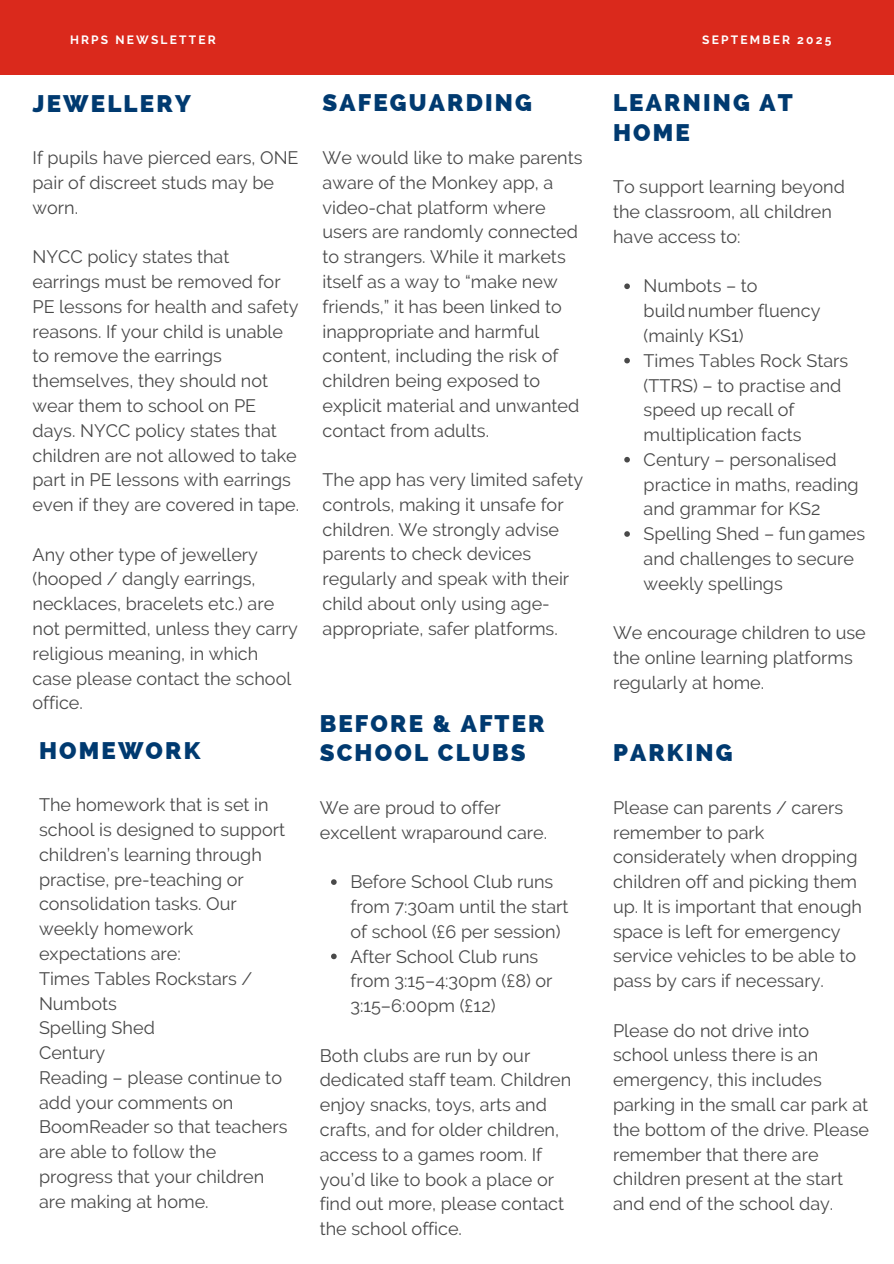
<style>
.page{position:relative;width:894px;height:1264px;background:#fff}
.page>*{position:absolute;margin:0;border:0;box-sizing:border-box;transform-origin:0 0}
.t1{font:800 24px/29.2px "Raleway";letter-spacing:.09em;color:#003a70}
.t2{font:18px/24.8px "Raleway";color:#494949}
.t3{font:700 12px "Raleway";letter-spacing:.18em;color:#fff}
</style>
<div class="page">
<svg style="left:624px;top:283px;width:5px;height:6px"></svg>
<svg style="left:624px;top:358px;width:5px;height:5px"></svg>
<svg style="left:624px;top:457px;width:5px;height:5px"></svg>
<svg style="left:624px;top:531px;width:5px;height:6px"></svg>
<svg style="left:331px;top:879px;width:5px;height:5px"></svg>
<svg style="left:331px;top:953px;width:5px;height:6px"></svg>
<div style="left:0;top:0;width:893px;height:74px;background:#da291c"></div>
<p class="t3" style="left:70px;top:33px;width:147px">HRPS NEWSLETTER</p>
<p class="t3" style="left:702px;top:33px;width:130px">SEPTEMBER 2025</p>
<h1 class="t1" style="left:33px;top:88px;width:160px">JEWELLERY</h1>
<p class="t2" style="left:33px;top:146px;width:267px">If pupils have pierced ears, ONE pair of discreet studs may be worn.</p>
<p class="t2" style="left:33px;top:245px;width:268px">NYCC policy states that earrings must be removed for<br>PE lessons for health and safety reasons. If your child is unable to remove the earrings themselves, they should not wear them to school on PE days. NYCC policy states that children are not allowed to take part in PE lessons with earrings even if they are covered in tape.</p>
<p class="t2" style="left:33px;top:542px;width:267px">Any other type of jewellery (hooped / dangly earrings, necklaces, bracelets etc.) are not permitted, unless they carry religious meaning, in which case please contact the school office.</p>
<h1 class="t1" style="left:39px;top:735px;width:163px">HOMEWORK</h1>
<p class="t2" style="left:39px;top:792px;width:250px">The homework that is set in school is designed to support children’s learning through practise, pre-teaching or consolidation tasks. Our weekly homework expectations are:<br>Times Tables Rockstars /<br>Numbots<br>Spelling Shed<br>Century<br>Reading – please continue to add your comments on<br>BoomReader so that teachers are able to follow the progress that your children are making at home.</p>
<h1 class="t1" style="left:322px;top:88px;width:211px">SAFEGUARDING</h1>
<p class="t2" style="left:322px;top:145px;width:261px">We would like to make parents aware of the Monkey app, a video-chat platform where users are randomly connected to strangers. While it markets itself as a way to “make new friends,” it has been linked to inappropriate and harmful content, including the risk of children being exposed to explicit material and unwanted contact from adults.</p>
<p class="t2" style="left:322px;top:467px;width:262px">The app has very limited safety controls, making it unsafe for children. We strongly advise parents to check devices regularly and speak with their child about only using age&shy;appropriate, safer platforms.</p>
<h1 class="t1" style="left:320px;top:709px;width:226px">BEFORE &amp; AFTER<br>SCHOOL CLUBS</h1>
<p class="t2" style="left:320px;top:795px;width:229px">We are proud to offer excellent wraparound care.</p>
<p class="t2" style="left:350px;top:869px;width:220px">Before School Club runs from 7:30am until the start of school (£6 per session)<br>After School Club runs from 3:15–4:30pm (£8) or<br>3:15–6:00pm (£12)</p>
<p class="t2" style="left:320px;top:1042px;width:253px">Both clubs are run by our dedicated staff team. Children enjoy snacks, toys, arts and crafts, and for older children, access to a games room. If you’d like to book a place or find out more, please contact the school office.</p>
<h1 class="t1" style="left:613px;top:88px;width:181px">LEARNING AT<br>HOME</h1>
<p class="t2" style="left:613px;top:175px;width:233px">To support learning beyond the classroom, all children have access to:</p>
<p class="t2" style="left:643px;top:274px;width:223px">Numbots – to buildnumber fluency (mainly KS1)<br>Times Tables Rock Stars (TTRS) – to practise and speed up recall of multiplication facts<br>Century – personalised practice in maths, reading and grammar for KS2<br>Spelling Shed – fungames and challenges to secure weekly spellings</p>
<p class="t2" style="left:613px;top:620px;width:254px">We encourage children to use the online learning platforms regularly at home.</p>
<h1 class="t1" style="left:613px;top:738px;width:121px">PARKING</h1>
<p class="t2" style="left:613px;top:795px;width:250px">Please can parents / carers remember to park considerately when dropping children off and picking them up. It is important that enough space is left for emergency service vehicles to be able to pass by cars if necessary.</p>
<p class="t2" style="left:613px;top:1017px;width:257px">Please do not drive into school unless there is an emergency, this includes parking in the small car park at the bottom of the drive. Please remember that there are children present at the start and end of the school day.</p>
</div>
